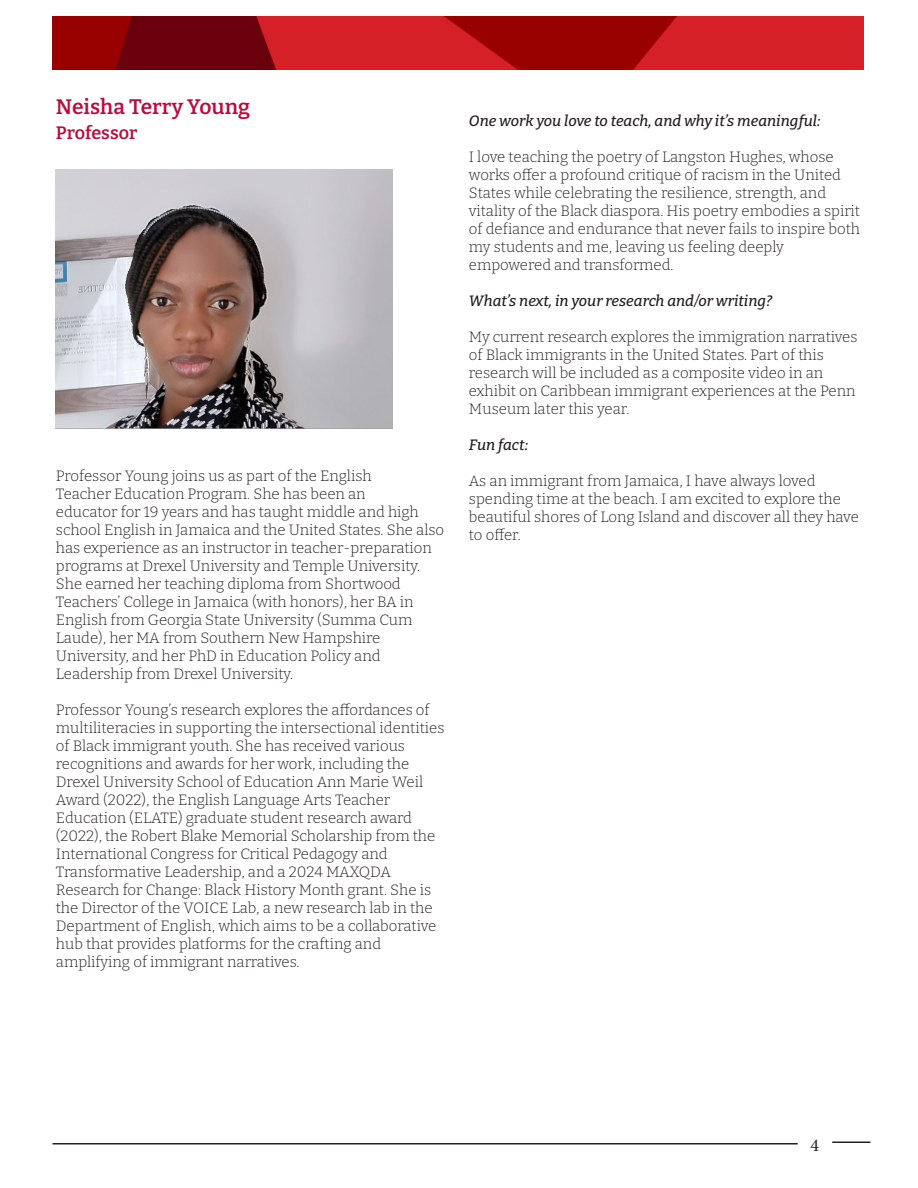
<style>
.page{position:relative;width:918px;height:1188px;background:#fff}
.page>*{position:absolute;margin:0;border:0;box-sizing:border-box;transform-origin:0 0}
.Newsletter{font:600 21px "Bitter";color:#b80e3c}
.Newsletter-2{font:600 18px "Bitter";color:#b80e3c}
.t1{font:18px "Minion Pro";color:#231f20}
.Newsletter-3{font:300 15px/18px "Bitter";color:#231f20}
.Newsletter-4{font:italic 500 15px "Bitter";color:#231f20}
</style>
<div class="page">
<hr style="left:52px;top:1143px;width:746px;height:1px;background:#231f20">
<hr style="left:832px;top:1142px;width:38px;height:1px;background:#231f20">
<img style="left:52px;top:16px;width:812px;height:53px">
<img style="left:56px;top:169px;width:336px;height:259px">
<h1 class="Newsletter" style="left:56px;top:90px;width:196px">Neisha Terry Young</h1>
<h1 class="Newsletter-2" style="left:56px;top:118px;width:83px">Professor</h1>
<h1 class="Newsletter-3" style="left:56px;top:466px;width:390px">Professor Young joins us as part of the English<br>Teacher Education Program. She has been an<br>educator for 19 years and has taught middle and high school English in Jamaica and the United States. She also has experience as an instructor in teacher-preparation programs at Drexel University and Temple University.<br>She earned her teaching diploma from Shortwood Teachers’ College in Jamaica (with honors), her BA in English from Georgia State University (Summa Cum Laude), her MA from Southern New Hampshire University, and her PhD in Education Policy and Leadership from Drexel University.</h1>
<h1 class="Newsletter-3" style="left:56px;top:700px;width:390px">Professor Young’s research explores the affordances of multiliteracies in supporting the intersectional identities of Black immigrant youth. She has received various recognitions and awards for her work, including the Drexel University School of Education Ann Marie Weil Award (2022), the English Language Arts Teacher Education (ELATE) graduate student research award (2022), the Robert Blake Memorial Scholarship from the International Congress for Critical Pedagogy and Transformative Leadership, and a 2024 MAXQDA Research for Change: Black History Month grant. She is the Director of the VOICE Lab, a new research lab in the Department of English, which aims to be a collaborative hub that provides platforms for the crafting and amplifying of immigrant narratives.</h1>
<h1 class="Newsletter-4" style="left:469px;top:109px;width:353px">One work you love to teach, and why it’s meaningful:</h1>
<h1 class="Newsletter-3" style="left:469px;top:147px;width:393px">I love teaching the poetry of Langston Hughes, whose works offer a profound critique of racism in the United States while celebrating the resilience, strength, and vitality of the Black diaspora. His poetry embodies a spirit of defiance and endurance that never fails to inspire both my students and me, leaving us feeling deeply empowered and transformed.</h1>
<h1 class="Newsletter-4" style="left:469px;top:289px;width:305px">What’s next, in your research and/or writing?</h1>
<h1 class="Newsletter-3" style="left:469px;top:327px;width:390px">My current research explores the immigration narratives of Black immigrants in the United States. Part of this research will be included as a composite video in an exhibit on Caribbean immigrant experiences at the Penn Museum later this year.</h1>
<h1 class="Newsletter-4" style="left:469px;top:433px;width:61px">Fun fact:</h1>
<h1 class="Newsletter-3" style="left:469px;top:471px;width:391px">As an immigrant from Jamaica, I have always loved spending time at the beach. I am excited to explore the beautiful shores of Long Island and discover all they have to offer.</h1>
<p class="t1" style="left:811px;top:1133px;width:10px">4</p>
</div>
